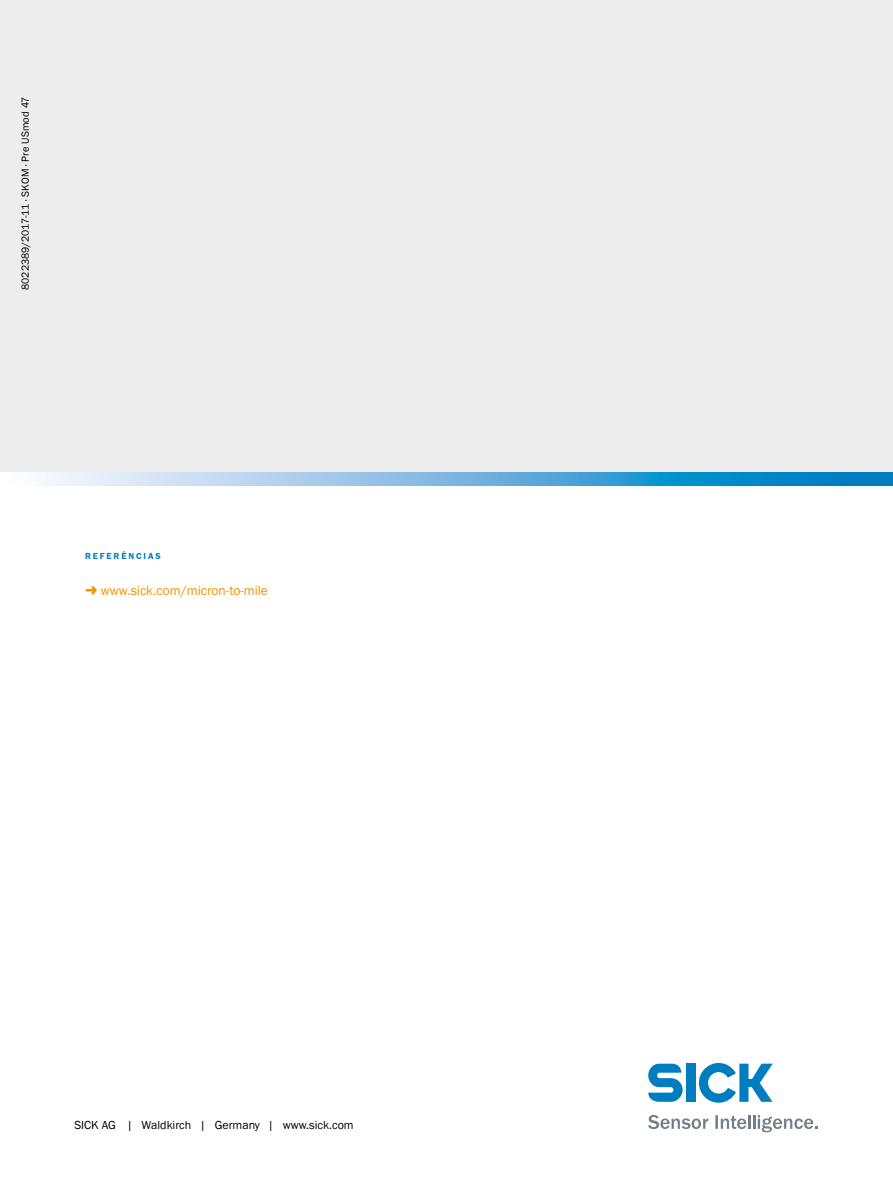
<style>
.page{position:relative;width:893px;height:1188px;background:#fff}
.page>*{position:absolute;margin:0;border:0;box-sizing:border-box;transform-origin:0 0}
.t1{font:13.5px "SICK Franklin";color:#f39200}
.t2{font:12px "SICK Franklin";color:#000}
.t3{font:10.5px "SICK Franklin";letter-spacing:.01em;color:#000}
.t4{font:700 9px "SICK Franklin";letter-spacing:.205em;color:#007cc2}
</style>
<div class="page">
<div style="left:0;top:0;width:893px;height:472px;background:#ededed"></div>
<svg style="left:46px;top:472px;width:847px;height:13px;background:#6cb3de"></svg>
<svg style="left:648px;top:1064px;width:35px;height:38px"></svg>
<div style="left:686px;top:1064px;width:9px;height:38px;background:#007cc1"></div>
<svg style="left:699px;top:1063px;width:74px;height:40px"></svg>
<svg style="left:648px;top:1115px;width:60px;height:14px"></svg>
<svg style="left:715px;top:1115px;width:103px;height:17px"></svg>
<p class="t3" style="left:19px;top:290px;width:195px;rotate:-90deg">8022389/2017-11 ∙ SKOM ∙ Pre USmod 47</p>
<p class="t4" style="left:85px;top:551px;width:77px">REFERÊNCIAS</p>
<p class="t1" style="left:101px;top:582px;width:169px">www.sick.com/micron-to-mile</p>
<p class="t2" style="left:74px;top:1118px;width:281px">SICK AG | Waldkirch | Germany | www.sick.com</p>
</div>
